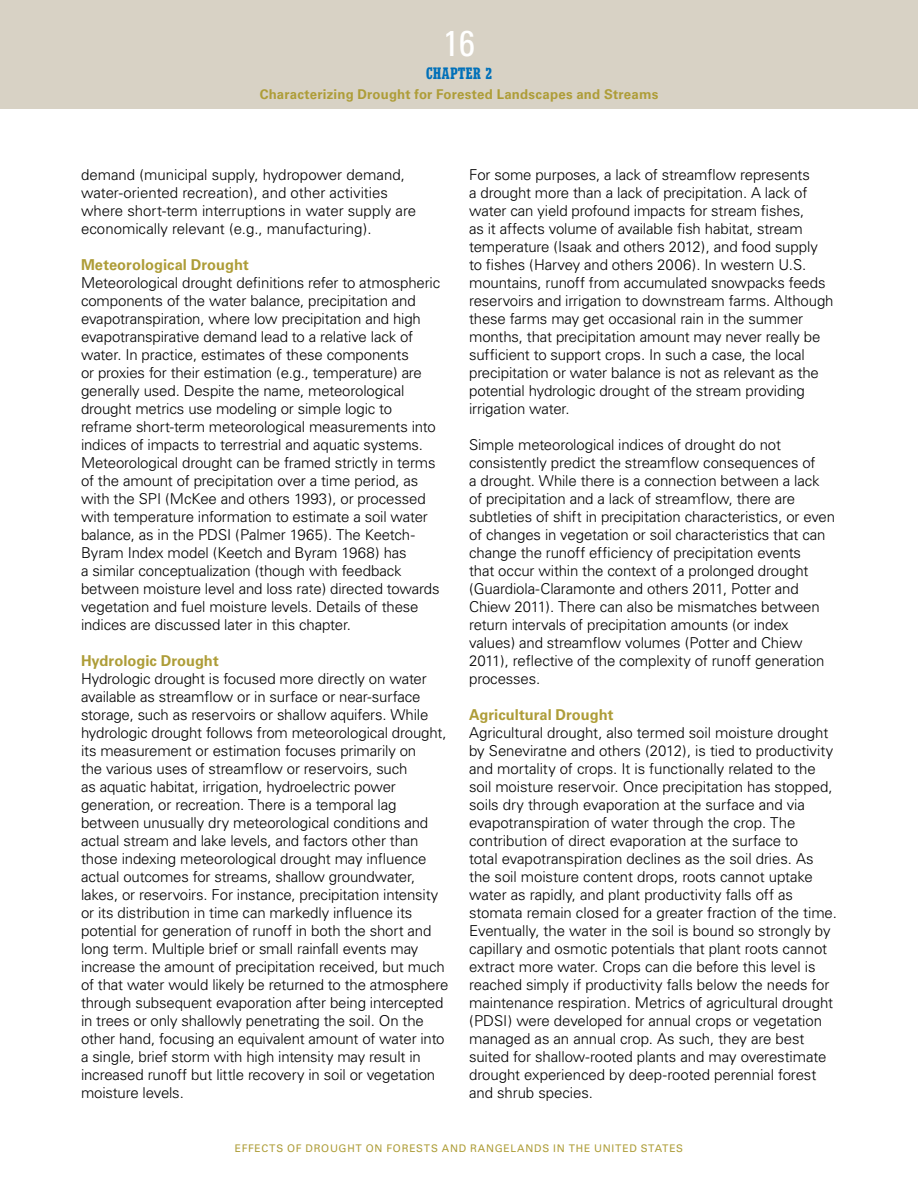
<style>
.page{position:relative;width:918px;height:1188px;background:#fff}
.page>*{position:absolute;margin:0;border:0;box-sizing:border-box;transform-origin:0 0}
.t1{font:condensed 36px "Univers";color:#fff}
.t2{font:16.5px "Cutright WF";color:#0070b9}
.text{font:300 15px/18px "Univers";letter-spacing:-.01em;color:#000}
.head_2{font:700 15px "Univers";color:#ae9d38}
.t3{font:700 13.5px "Univers";letter-spacing:.015em;color:#ae9d38}
.t4{font:10.5px "Univers";letter-spacing:.075em;color:#ae9d38}
</style>
<div class="page">
<div style="left:0;top:0;width:918px;height:109px;background:#d8d2c5"></div>
<h1 class="t1" style="left:443px;top:20px;width:33px">16</h1>
<p class="t2" style="left:426px;top:65px;width:67px">CHAPTER 2</p>
<p class="t3" style="left:260px;top:86px;width:400px">Characterizing Drought for Forested Landscapes and Streams</p>
<p class="text" style="left:81px;top:166px;width:337px">demand (municipal supply, hydropower demand, water-oriented recreation), and other activities where short-term interruptions in water supply are economically relevant (e.g., manufacturing).</p>
<h5 class="head_2" style="left:81px;top:256px;width:169px">Meteorological Drought</h5>
<p class="text" style="left:81px;top:274px;width:361px">Meteorological drought definitions refer to atmospheric components of the water balance, precipitation and evapotranspiration, where low precipitation and high evapotranspirative demand lead to a relative lack of water. In practice, estimates of these components<br>or proxies for their estimation (e.g., temperature) are generally used. Despite the name, meteorological drought metrics use modeling or simple logic to reframe short-term meteorological measurements into indices of impacts to terrestrial and aquatic systems.<br>Meteorological drought can be framed strictly in terms of the amount of precipitation over a time period, as with the SPI (McKee and others 1993), or processed with temperature information to estimate a soil water balance, as in the PDSI (Palmer 1965). The Keetch-Byram Index model (Keetch and Byram 1968) has<br>a similar conceptualization (though with feedback between moisture level and loss rate) directed towards vegetation and fuel moisture levels. Details of these indices are discussed later in this chapter.</p>
<h5 class="head_2" style="left:81px;top:652px;width:139px">Hydrologic Drought</h5>
<p class="text" style="left:81px;top:670px;width:369px">Hydrologic drought is focused more directly on water available as streamflow or in surface or near-surface storage, such as reservoirs or shallow aquifers. While hydrologic drought follows from meteorological drought, its measurement or estimation focuses primarily on<br>the various uses of streamflow or reservoirs, such<br>as aquatic habitat, irrigation, hydroelectric power generation, or recreation. There is a temporal lag between unusually dry meteorological conditions and actual stream and lake levels, and factors other than those indexing meteorological drought may influence actual outcomes for streams, shallow groundwater, lakes, or reservoirs. For instance, precipitation intensity or its distribution in time can markedly influence its potential for generation of runoff in both the short and long term. Multiple brief or small rainfall events may increase the amount of precipitation received, but much of that water would likely be returned to the atmosphere through subsequent evaporation after being intercepted in trees or only shallowly penetrating the soil. On the other hand, focusing an equivalent amount of water into a single, brief storm with high intensity may result in increased runoff but little recovery in soil or vegetation moisture levels.</p>
<p class="text" style="left:469px;top:166px;width:366px">For some purposes, a lack of streamflow represents<br>a drought more than a lack of precipitation. A lack of water can yield profound impacts for stream fishes,<br>as it affects volume of available fish habitat, stream temperature (Isaak and others 2012), and food supply to fishes (Harvey and others 2006). In western U.S. mountains, runoff from accumulated snowpacks feeds reservoirs and irrigation to downstream farms. Although these farms may get occasional rain in the summer months, that precipitation amount may never really be sufficient to support crops. In such a case, the local precipitation or water balance is not as relevant as the potential hydrologic drought of the stream providing irrigation water.</p>
<p class="text" style="left:469px;top:436px;width:368px">Simple meteorological indices of drought do not consistently predict the streamflow consequences of<br>a drought. While there is a connection between a lack of precipitation and a lack of streamflow, there are subtleties of shift in precipitation characteristics, or even of changes in vegetation or soil characteristics that can change the runoff efficiency of precipitation events<br>that occur within the context of a prolonged drought (Guardiola-Claramonte and others 2011, Potter and Chiew 2011). There can also be mismatches between return intervals of precipitation amounts (or index values) and streamflow volumes (Potter and Chiew 2011), reflective of the complexity of runoff generation processes.</p>
<h5 class="head_2" style="left:469px;top:706px;width:146px">Agricultural Drought</h5>
<p class="text" style="left:469px;top:724px;width:369px">Agricultural drought, also termed soil moisture drought by Seneviratne and others (2012), is tied to productivity and mortality of crops. It is functionally related to the soil moisture reservoir. Once precipitation has stopped, soils dry through evaporation at the surface and via evapotranspiration of water through the crop. The contribution of direct evaporation at the surface to<br>total evapotranspiration declines as the soil dries. As the soil moisture content drops, roots cannot uptake water as rapidly, and plant productivity falls off as stomata remain closed for a greater fraction of the time.<br>Eventually, the water in the soil is bound so strongly by capillary and osmotic potentials that plant roots cannot extract more water. Crops can die before this level is reached simply if productivity falls below the needs for maintenance respiration. Metrics of agricultural drought (PDSI) were developed for annual crops or vegetation managed as an annual crop. As such, they are best suited for shallow-rooted plants and may overestimate drought experienced by deep-rooted perennial forest and shrub species.</p>
<p class="t4" style="left:235px;top:1142px;width:450px">EFFECTS OF DROUGHT ON FORESTS AND RANGELANDS IN THE UNITED STATES</p>
</div>
